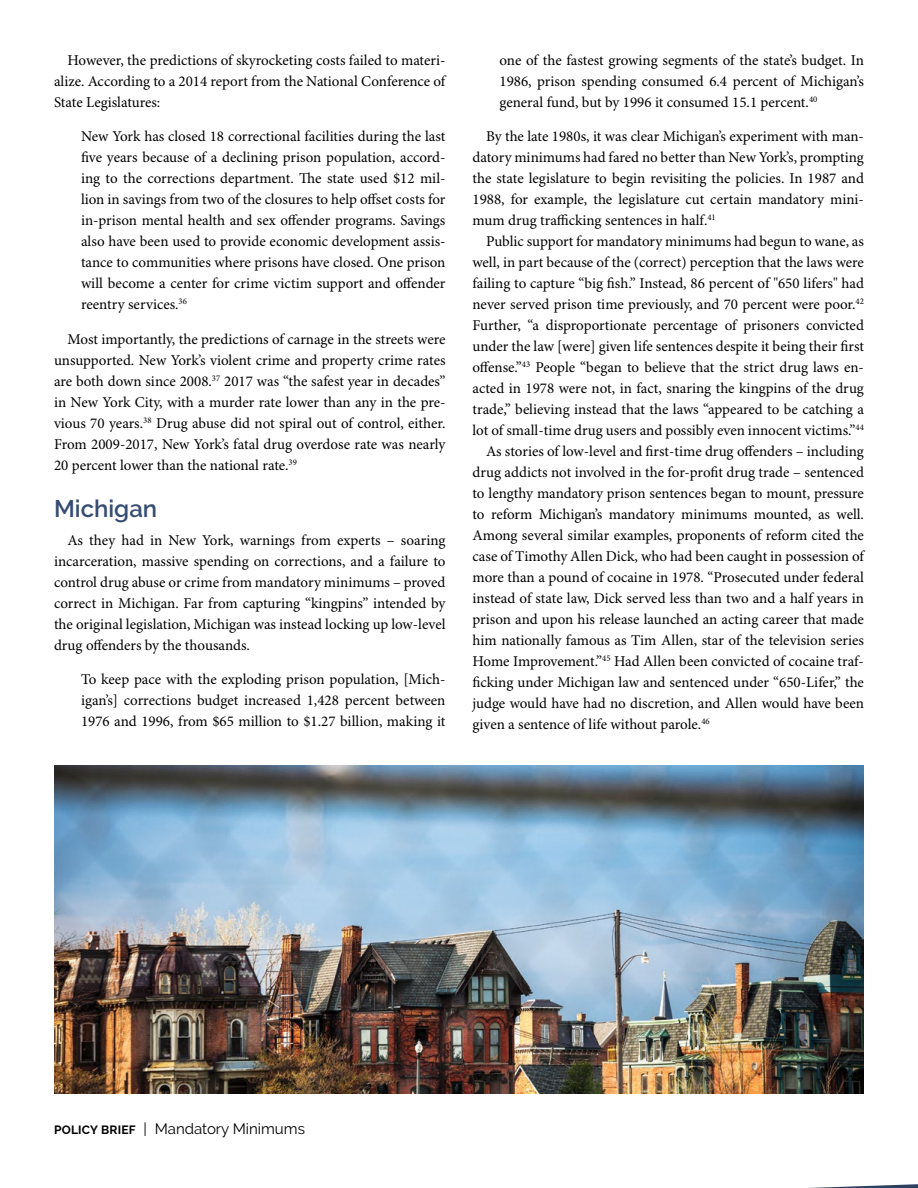
<style>
.page{position:relative;width:918px;height:1188px;background:#fff}
.page>*{position:absolute;margin:0;border:0;box-sizing:border-box;transform-origin:0 0}
.Section_Header{font:600 24px "Raleway";color:#364c72}
.Body_Copy{font:15px/21px "Minion Pro";color:#000;text-align:justify}
.Inset_Quote{font:15px/21px "Minion Pro";color:#000;text-align:justify}
.t1{font:15px "Raleway";color:#000}
.s1{font-weight:700;font-size:12px}
</style>
<div class="page">
<img style="left:54px;top:766px;width:810px;height:328px">
<svg style="left:809px;top:1184px;width:109px;height:4px"></svg>
<p class="Body_Copy" style="left:54px;top:50px;width:393px;text-indent:14px">However, the predictions of skyrocketing costs failed to materi&shy;alize. According to a 2014 report from the National Conference of State Legislatures:</p>
<p class="Inset_Quote" style="left:81px;top:127px;width:366px">New York has closed 18 correctional facilities during the last five years because of a declining prison population, accord&shy;ing to the corrections department. The state used $12 mil&shy;lion in savings from two of the closures to help offset costs for in-prison mental health and sex offender programs. Savings also have been used to provide economic development assis&shy;tance to communities where prisons have closed. One prison will become a center for crime victim support and offender reentry services.<sup>36</sup></p>
<p class="Body_Copy" style="left:54px;top:329px;width:393px;text-indent:14px">Most importantly, the predictions of carnage in the streets were unsupported. New York’s violent crime and property crime rates are both down since 2008.<sup>37</sup> 2017 was “the safest year in decades” in New York City, with a murder rate lower than any in the pre&shy;vious 70 years.<sup>38</sup> Drug abuse did not spiral out of control, either.<br>From 2009-2017, New York’s fatal drug overdose rate was nearly 20 percent lower than the national rate.<sup>39</sup></p>
<p class="Section_Header" style="left:54px;top:495px;width:105px">Michigan</p>
<p class="Body_Copy" style="left:54px;top:530px;width:393px;text-indent:14px">As they had in New York, warnings from experts – soaring incarceration, massive spending on corrections, and a failure to control drug abuse or crime from mandatory minimums – proved correct in Michigan. Far from capturing “kingpins” intended by the original legislation, Michigan was instead locking up low-level drug offenders by the thousands.</p>
<p class="Inset_Quote" style="left:81px;top:670px;width:366px">To keep pace with the exploding prison population, [Mich&shy;igan’s] corrections budget increased 1,428 percent between 1976 and 1996, from $65 million to $1.27 billion, making it</p>
<p class="Inset_Quote" style="left:500px;top:50px;width:366px">one of the fastest growing segments of the state’s budget. In 1986, prison spending consumed 6.4 percent of Michigan’s general fund, but by 1996 it consumed 15.1 percent.<sup>40</sup></p>
<p class="Body_Copy" style="left:472px;top:127px;width:393px;text-indent:14px">By the late 1980s, it was clear Michigan’s experiment with man&shy;datory minimums had fared no better than New York’s, prompting the state legislature to begin revisiting the policies. In 1987 and 1988, for example, the legislature cut certain mandatory mini&shy;mum drug trafficking sentences in half.<sup>41</sup></p>
<p class="Body_Copy" style="left:472px;top:232px;width:393px;text-indent:14px">Public support for mandatory minimums had begun to wane, as well, in part because of the (correct) perception that the laws were failing to capture “big fish.” Instead, 86 percent of "650 lifers" had never served prison time previously, and 70 percent were poor.<sup>42<br></sup>Further, “a disproportionate percentage of prisoners convicted under the law [were] given life sentences despite it being their first offense.”<sup>43</sup> People “began to believe that the strict drug laws en&shy;acted in 1978 were not, in fact, snaring the kingpins of the drug trade,” believing instead that the laws “appeared to be catching a lot of small-time drug users and possibly even innocent victims.”<sup>44</sup></p>
<p class="Body_Copy" style="left:472px;top:442px;width:393px;text-indent:14px">As stories of low-level and first-time drug offenders – including drug addicts not involved in the for-profit drug trade – sentenced to lengthy mandatory prison sentences began to mount, pressure to reform Michigan’s mandatory minimums mounted, as well.<br>Among several similar examples, proponents of reform cited the case of Timothy Allen Dick, who had been caught in possession of more than a pound of cocaine in 1978. “Prosecuted under federal instead of state law, Dick served less than two and a half years in prison and upon his release launched an acting career that made him nationally famous as Tim Allen, star of the television series Home Improvement.”<sup>45</sup> Had Allen been convicted of cocaine traf&shy;ficking under Michigan law and sentenced under “650-Lifer,” the judge would have had no discretion, and Allen would have been given a sentence of life without parole.<sup>46</sup></p>
<p class="t1" style="left:54px;top:1120px;width:252px"><span class="s1">POLICY BRIEF</span> | Mandatory Minimums</p>
</div>
